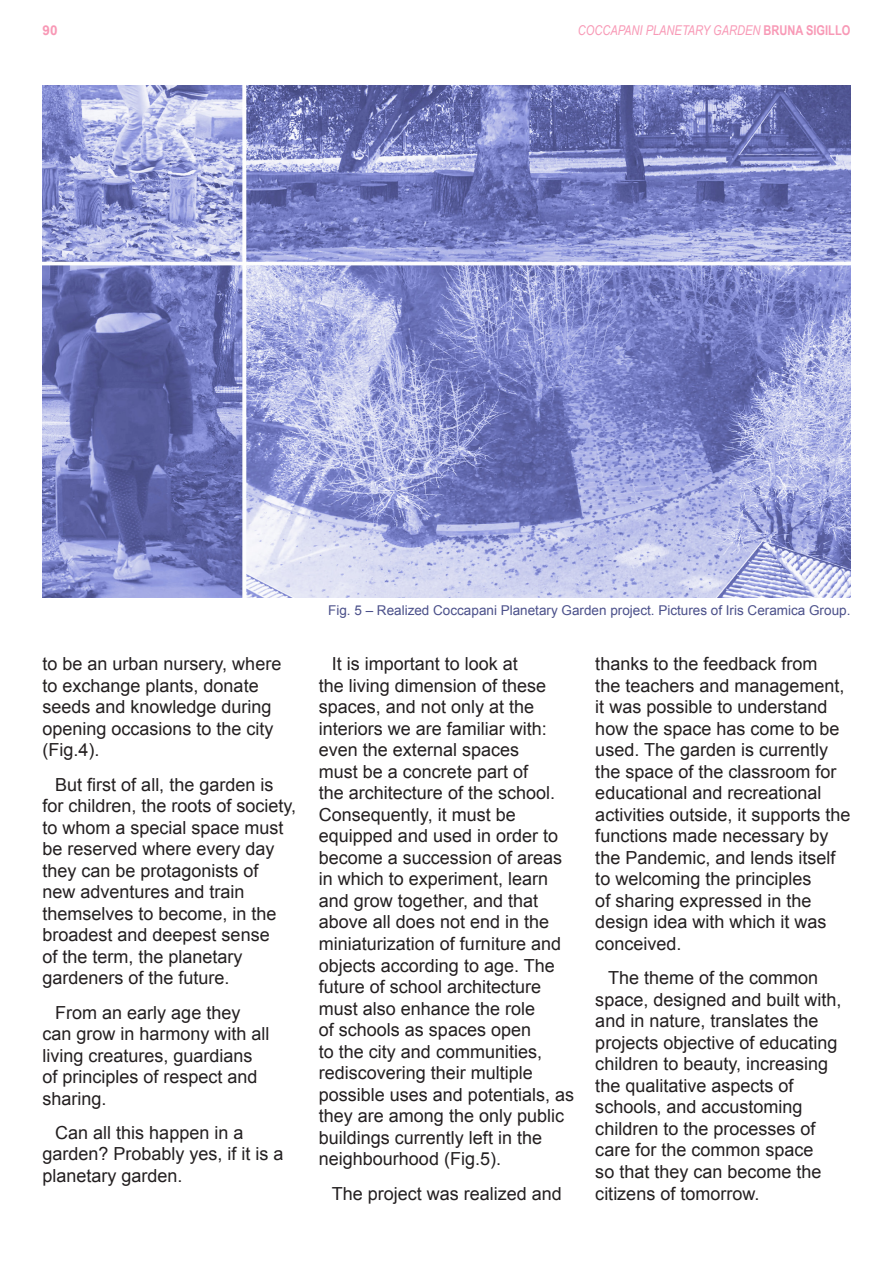
<style>
.page{position:relative;width:893px;height:1263px;background:#fff}
.page>*{position:absolute;margin:0;border:0;box-sizing:border-box;transform-origin:0 0}
.t1{font:18px/21.5px "Arial";color:#231f20}
.t2{font:13.5px "Arial";color:#4b508a}
.t3{font:italic 13.5px "Arial Narrow";color:#f899b6}
.t4{font:700 13.5px "Arial";color:#f899b6}
.s1{font-weight:700;font-style:normal}
</style>
<div class="page">
<img style="left:43px;top:85px;width:807px;height:512px">
<p class="t4" style="left:43px;top:21px;width:17px">90</p>
<p class="t3" style="left:578px;top:21px;width:274px">COCCAPANI PLANETARY GARDEN <span class="s1">BRUNA SIGILLO</span></p>
<p class="t1" style="left:43px;top:653px;width:240px">to be an urban nursery, where to exchange plants, donate seeds and knowledge during opening occasions to the city (Fig.4).</p>
<p class="t1" style="left:43px;top:774px;width:255px;text-indent:13px">But first of all, the garden is for children, the roots of society, to whom a special space must be reserved where every day they can be protagonists of<br>new adventures and train themselves to become, in the broadest and deepest sense<br>of the term, the planetary gardeners of the future.</p>
<p class="t1" style="left:43px;top:1002px;width:229px;text-indent:13px">From an early age they can grow in harmony with all living creatures, guardians of principles of respect and sharing.</p>
<p class="t1" style="left:43px;top:1122px;width:243px;text-indent:13px">Can all this happen in a garden? Probably yes, if it is a planetary garden.</p>
<p class="t2" style="left:328px;top:602px;width:524px">Fig. 5 – Realized Coccapani Planetary Garden project. Pictures of Iris Ceramica Group.</p>
<p class="t1" style="left:319px;top:653px;width:257px;text-indent:13px">It is important to look at<br>the living dimension of these spaces, and not only at the interiors we are familiar with: even the external spaces<br>must be a concrete part of<br>the architecture of the school.<br>Consequently, it must be equipped and used in order to become a succession of areas in which to experiment, learn and grow together, and that above all does not end in the miniaturization of furniture and objects according to age. The future of school architecture must also enhance the role<br>of schools as spaces open<br>to the city and communities, rediscovering their multiple possible uses and potentials, as they are among the only public buildings currently left in the neighbourhood (Fig.5).</p>
<p class="t1" style="left:332px;top:1183px;width:232px">The project was realized and</p>
<p class="t1" style="left:595px;top:653px;width:257px">thanks to the feedback from<br>the teachers and management, it was possible to understand how the space has come to be used. The garden is currently the space of the classroom for educational and recreational activities outside, it supports the functions made necessary by the Pandemic, and lends itself to welcoming the principles<br>of sharing expressed in the design idea with which it was conceived.</p>
<p class="t1" style="left:595px;top:967px;width:248px;text-indent:13px">The theme of the common space, designed and built with, and in nature, translates the projects objective of educating children to beauty, increasing the qualitative aspects of schools, and accustoming children to the processes of care for the common space<br>so that they can become the citizens of tomorrow.</p>
</div>
